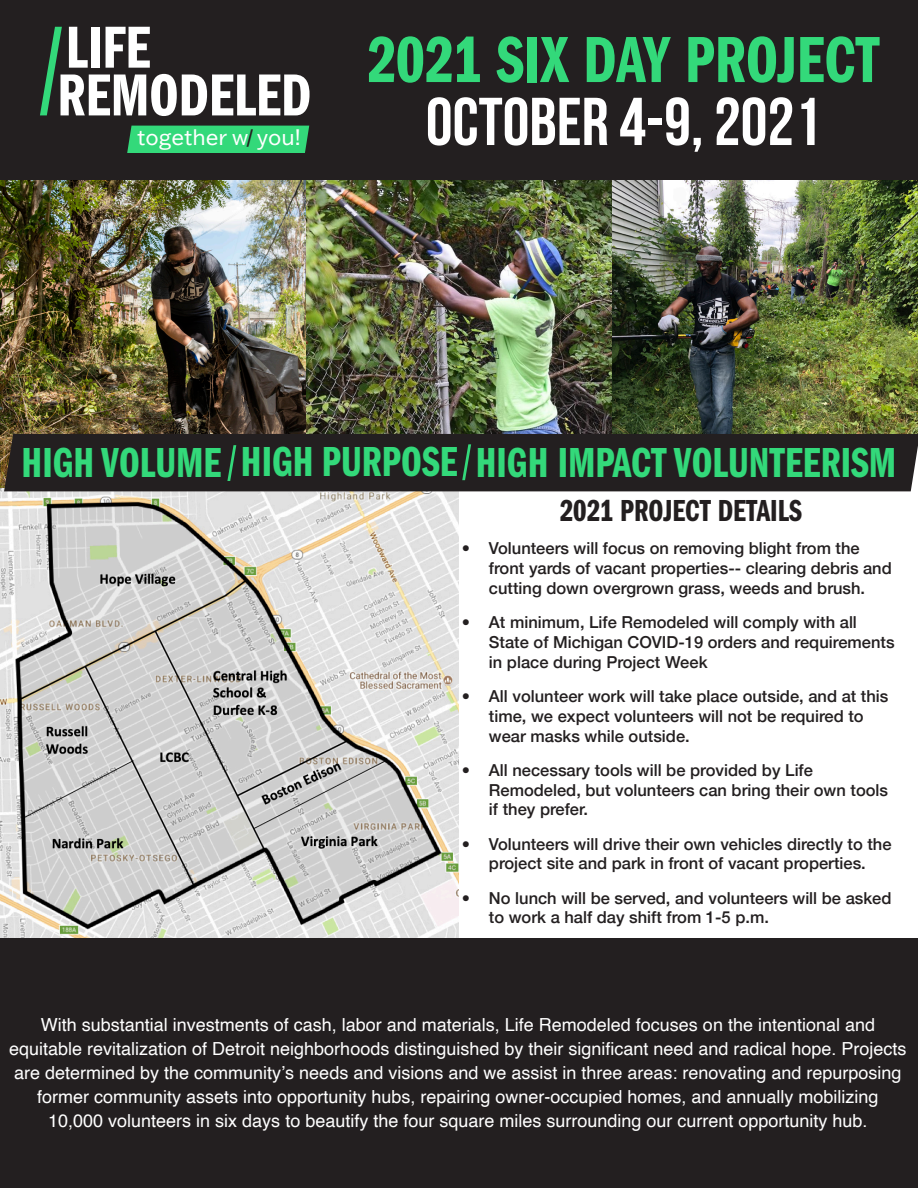
<style>
.page{position:relative;width:918px;height:1188px;background:#fff}
.page>*{position:absolute;margin:0;border:0;box-sizing:border-box;transform-origin:0 0}
.t1{font:67.5px "Franklin Gothic LT Pro Dm Cm";color:#33d97a}
.t2{font:700 67.5px "Bebas Neue";color:#fff}
.t3{font:43.5px "Franklin Gothic LT Pro Dm Cm";color:#33d97a}
.t4{font:31.5px "Franklin Gothic LT Pro Dm Cm";color:#231f20}
.t5{font:22.05px "Franklin Gothic ATF";color:#fff}
.t6{font:18px/24px "Helvetica";color:#fff;text-align:center}
.t7{font:500 16.5px/19.8px "Helvetica Neue";color:#231f20}
.s1{color:#231f20}
</style>
<div class="page">
<img style="left:0;top:487px;width:459px;height:451px">
<img style="left:0;top:180px;width:306px;height:307px">
<img style="left:306px;top:180px;width:306px;height:254px">
<img style="left:612px;top:180px;width:306px;height:254px">
<div style="left:0;top:0;width:918px;height:180px;background:#231f20"></div>
<div style="left:4px;top:434px;width:914px;height:57px;background:#231f20"></div>
<div style="left:0;top:938px;width:918px;height:250px;background:#231f20"></div>
<svg style="left:40px;top:27px;width:270px;height:89px"></svg>
<div style="left:127px;top:126px;width:182px;height:27px;background:#33d97a"></div>
<svg style="left:227px;top:445px;width:9px;height:36px"></svg>
<svg style="left:462px;top:444px;width:9px;height:36px"></svg>
<p class="t5" style="left:137px;top:123px;width:166px">together w<span class="s1">/</span> you!</p>
<p class="t1" style="left:367px;top:23px;width:514px">2021 SIX DAY PROJECT</p>
<p class="t2" style="left:426px;top:85px;width:397px">OCTOBER 4-9, 2021</p>
<p class="t3" style="left:22px;top:439px;width:201px">HIGH VOLUME</p>
<p class="t3" style="left:241px;top:439px;width:657px">HIGH PURPOSE HIGH IMPACT VOLUNTEERISM</p>
<p class="t4" style="left:560px;top:493px;width:244px">2021 PROJECT DETAILS</p>
<p class="t7" style="left:489px;top:537px;width:404px;text-indent:-27px">• Volunteers will focus on removing blight from the front yards of vacant properties-- clearing debris and cutting down overgrown grass, weeds and brush.</p>
<p class="t7" style="left:489px;top:611px;width:407px;text-indent:-27px">• At minimum, Life Remodeled will comply with all<br>State of Michigan COVID-19 orders and requirements in place during Project Week</p>
<p class="t7" style="left:489px;top:685px;width:401px;text-indent:-27px">• All volunteer work will take place outside, and at this time, we expect volunteers will not be required to wear masks while outside.</p>
<p class="t7" style="left:489px;top:759px;width:401px;text-indent:-27px">• All necessary tools will be provided by Life<br>Remodeled, but volunteers can bring their own tools if they prefer.</p>
<p class="t7" style="left:462px;top:833px;width:431px;text-align:center">• Volunteers will drive their own vehicles directly to the project site and park in front of vacant properties.</p>
<p class="t7" style="left:489px;top:887px;width:404px;text-indent:-27px">• No lunch will be served, and volunteers will be asked to work a half day shift from 1-5 p.m.</p>
<p class="t6" style="left:9px;top:1013px;width:899px">With substantial investments of cash, labor and materials, Life Remodeled focuses on the intentional and equitable revitalization of Detroit neighborhoods distinguished by their significant need and radical hope. Projects are determined by the community’s needs and visions and we assist in three areas: renovating and repurposing former community assets into opportunity hubs, repairing owner-occupied homes, and annually mobilizing 10,000 volunteers in six days to beautify the four square miles surrounding our current opportunity hub.</p>
</div>
